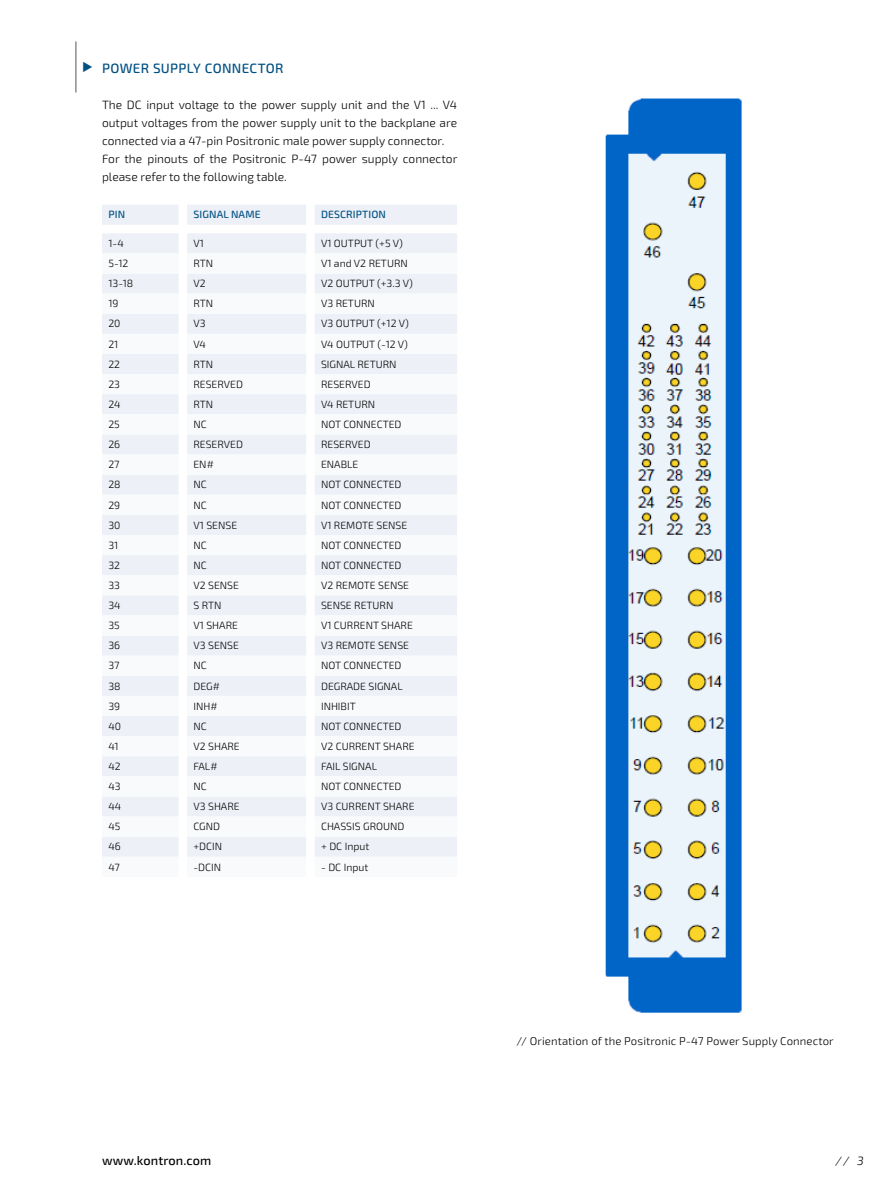
<style>
.page{position:relative;width:893px;height:1191px;background:#fff}
.page>*{position:absolute;margin:0;border:0;box-sizing:border-box;transform-origin:0 0}
.t1{font:500 13.5px "Sn T";letter-spacing:.02em;color:#005083}
.t2{font:500 12.75px "Sn T";letter-spacing:.01em;color:#000}
.t3{font:300 12px/18px "Sn T";color:#000}
.t4{font:italic 300 12px "Sn T";color:#000}
.t5{font:300 11.25px "Sn T";letter-spacing:.01em;color:#000}
.t6{font:300 10.5px "Sn T";color:#000}
.t7{font:500 10.5px "Sn T";letter-spacing:.01em;color:#005083}
</style>
<div class="page">
<hr style="left:76px;top:41px;width:1px;height:51px;background:#575756">
<svg style="left:102px;top:205px;width:355px;height:48px;fill:#edf1f7"></svg>
<svg style="left:102px;top:274px;width:355px;height:583px"></svg>
<img style="left:605px;top:98px;width:137px;height:915px">
<p class="t1" style="left:102px;top:60px;width:183px">POWER SUPPLY CONNECTOR</p>
<p class="t3" style="left:102px;top:96px;width:357px">The DC input voltage to the power supply unit and the V1 ... V4 output voltages from the power supply unit to the backplane are connected via a 47-pin Positronic male power supply connector.<br>For the pinouts of the Positronic P-47 power supply connector please refer to the following table.</p>
<p class="t7" style="left:108px;top:208px;width:18px">PIN</p>
<p class="t7" style="left:194px;top:208px;width:69px">SIGNAL NAME</p>
<p class="t7" style="left:321px;top:208px;width:66px">DESCRIPTION</p>
<p class="t6" style="left:108px;top:237px;width:17px">1-4</p>
<p class="t6" style="left:193px;top:237px;width:12px">V1</p>
<p class="t6" style="left:321px;top:237px;width:83px">V1 OUTPUT (+5 V)</p>
<p class="t6" style="left:108px;top:257px;width:22px">5-12</p>
<p class="t6" style="left:193px;top:257px;width:21px">RTN</p>
<p class="t6" style="left:321px;top:257px;width:88px">V1 and V2 RETURN</p>
<p class="t6" style="left:108px;top:277px;width:26px">13-18</p>
<p class="t6" style="left:193px;top:277px;width:14px">V2</p>
<p class="t6" style="left:321px;top:277px;width:93px">V2 OUTPUT (+3.3 V)</p>
<p class="t6" style="left:108px;top:297px;width:12px">19</p>
<p class="t6" style="left:193px;top:297px;width:21px">RTN</p>
<p class="t6" style="left:321px;top:297px;width:55px">V3 RETURN</p>
<p class="t6" style="left:108px;top:318px;width:14px">20</p>
<p class="t6" style="left:193px;top:318px;width:14px">V3</p>
<p class="t6" style="left:321px;top:318px;width:89px">V3 OUTPUT (+12 V)</p>
<p class="t6" style="left:108px;top:338px;width:11px">21</p>
<p class="t6" style="left:193px;top:338px;width:14px">V4</p>
<p class="t6" style="left:321px;top:338px;width:88px">V4 OUTPUT (-12 V)</p>
<p class="t6" style="left:108px;top:358px;width:13px">22</p>
<p class="t6" style="left:193px;top:358px;width:21px">RTN</p>
<p class="t6" style="left:321px;top:358px;width:77px">SIGNAL RETURN</p>
<p class="t6" style="left:108px;top:378px;width:13px">23</p>
<p class="t6" style="left:193px;top:378px;width:51px">RESERVED</p>
<p class="t6" style="left:321px;top:378px;width:51px">RESERVED</p>
<p class="t6" style="left:108px;top:398px;width:14px">24</p>
<p class="t6" style="left:193px;top:398px;width:21px">RTN</p>
<p class="t6" style="left:321px;top:398px;width:56px">V4 RETURN</p>
<p class="t6" style="left:108px;top:418px;width:13px">25</p>
<p class="t6" style="left:193px;top:418px;width:15px">NC</p>
<p class="t6" style="left:321px;top:418px;width:82px">NOT CONNECTED</p>
<p class="t6" style="left:108px;top:438px;width:13px">26</p>
<p class="t6" style="left:193px;top:438px;width:51px">RESERVED</p>
<p class="t6" style="left:321px;top:438px;width:51px">RESERVED</p>
<p class="t6" style="left:108px;top:458px;width:13px">27</p>
<p class="t6" style="left:193px;top:458px;width:22px">EN#</p>
<p class="t6" style="left:321px;top:458px;width:39px">ENABLE</p>
<p class="t6" style="left:108px;top:478px;width:14px">28</p>
<p class="t6" style="left:193px;top:478px;width:15px">NC</p>
<p class="t6" style="left:321px;top:478px;width:82px">NOT CONNECTED</p>
<p class="t6" style="left:108px;top:499px;width:13px">29</p>
<p class="t6" style="left:193px;top:499px;width:15px">NC</p>
<p class="t6" style="left:321px;top:499px;width:82px">NOT CONNECTED</p>
<p class="t6" style="left:108px;top:519px;width:14px">30</p>
<p class="t6" style="left:193px;top:519px;width:45px">V1 SENSE</p>
<p class="t6" style="left:321px;top:519px;width:88px">V1 REMOTE SENSE</p>
<p class="t6" style="left:108px;top:539px;width:11px">31</p>
<p class="t6" style="left:193px;top:539px;width:15px">NC</p>
<p class="t6" style="left:321px;top:539px;width:82px">NOT CONNECTED</p>
<p class="t6" style="left:108px;top:559px;width:13px">32</p>
<p class="t6" style="left:193px;top:559px;width:15px">NC</p>
<p class="t6" style="left:321px;top:559px;width:82px">NOT CONNECTED</p>
<p class="t6" style="left:108px;top:579px;width:13px">33</p>
<p class="t6" style="left:193px;top:579px;width:47px">V2 SENSE</p>
<p class="t6" style="left:321px;top:579px;width:90px">V2 REMOTE SENSE</p>
<p class="t6" style="left:108px;top:599px;width:14px">34</p>
<p class="t6" style="left:193px;top:599px;width:30px">S RTN</p>
<p class="t6" style="left:321px;top:599px;width:74px">SENSE RETURN</p>
<p class="t6" style="left:108px;top:619px;width:13px">35</p>
<p class="t6" style="left:193px;top:619px;width:46px">V1 SHARE</p>
<p class="t6" style="left:321px;top:619px;width:93px">V1 CURRENT SHARE</p>
<p class="t6" style="left:108px;top:639px;width:13px">36</p>
<p class="t6" style="left:193px;top:639px;width:47px">V3 SENSE</p>
<p class="t6" style="left:321px;top:639px;width:90px">V3 REMOTE SENSE</p>
<p class="t6" style="left:108px;top:659px;width:13px">37</p>
<p class="t6" style="left:193px;top:659px;width:15px">NC</p>
<p class="t6" style="left:321px;top:659px;width:82px">NOT CONNECTED</p>
<p class="t6" style="left:108px;top:680px;width:14px">38</p>
<p class="t6" style="left:193px;top:680px;width:28px">DEG#</p>
<p class="t6" style="left:321px;top:680px;width:83px">DEGRADE SIGNAL</p>
<p class="t6" style="left:108px;top:700px;width:13px">39</p>
<p class="t6" style="left:193px;top:700px;width:26px">INH#</p>
<p class="t6" style="left:321px;top:700px;width:36px">INHIBIT</p>
<p class="t6" style="left:108px;top:720px;width:14px">40</p>
<p class="t6" style="left:193px;top:720px;width:15px">NC</p>
<p class="t6" style="left:321px;top:720px;width:82px">NOT CONNECTED</p>
<p class="t6" style="left:108px;top:740px;width:12px">41</p>
<p class="t6" style="left:193px;top:740px;width:48px">V2 SHARE</p>
<p class="t6" style="left:321px;top:740px;width:95px">V2 CURRENT SHARE</p>
<p class="t6" style="left:108px;top:760px;width:14px">42</p>
<p class="t6" style="left:193px;top:760px;width:25px">FAL#</p>
<p class="t6" style="left:321px;top:760px;width:57px">FAIL SIGNAL</p>
<p class="t6" style="left:108px;top:780px;width:14px">43</p>
<p class="t6" style="left:193px;top:780px;width:15px">NC</p>
<p class="t6" style="left:321px;top:780px;width:82px">NOT CONNECTED</p>
<p class="t6" style="left:108px;top:800px;width:14px">44</p>
<p class="t6" style="left:193px;top:800px;width:48px">V3 SHARE</p>
<p class="t6" style="left:321px;top:800px;width:95px">V3 CURRENT SHARE</p>
<p class="t6" style="left:108px;top:820px;width:13px">45</p>
<p class="t6" style="left:193px;top:820px;width:28px">CGND</p>
<p class="t6" style="left:321px;top:820px;width:85px">CHASSIS GROUND</p>
<p class="t6" style="left:108px;top:840px;width:14px">46</p>
<p class="t6" style="left:193px;top:840px;width:30px">+DCIN</p>
<p class="t6" style="left:321px;top:840px;width:50px">+ DC Input</p>
<p class="t6" style="left:108px;top:861px;width:13px">47</p>
<p class="t6" style="left:193px;top:861px;width:29px">-DCIN</p>
<p class="t6" style="left:321px;top:861px;width:49px">- DC Input</p>
<p class="t5" style="left:516px;top:1034px;width:319px">// Orientation of the Positronic P-47 Power Supply Connector</p>
<p class="t2" style="left:102px;top:1153px;width:111px">www.kontron.com</p>
<p class="t4" style="left:836px;top:1153px;width:29px">// 3</p>
</div>
